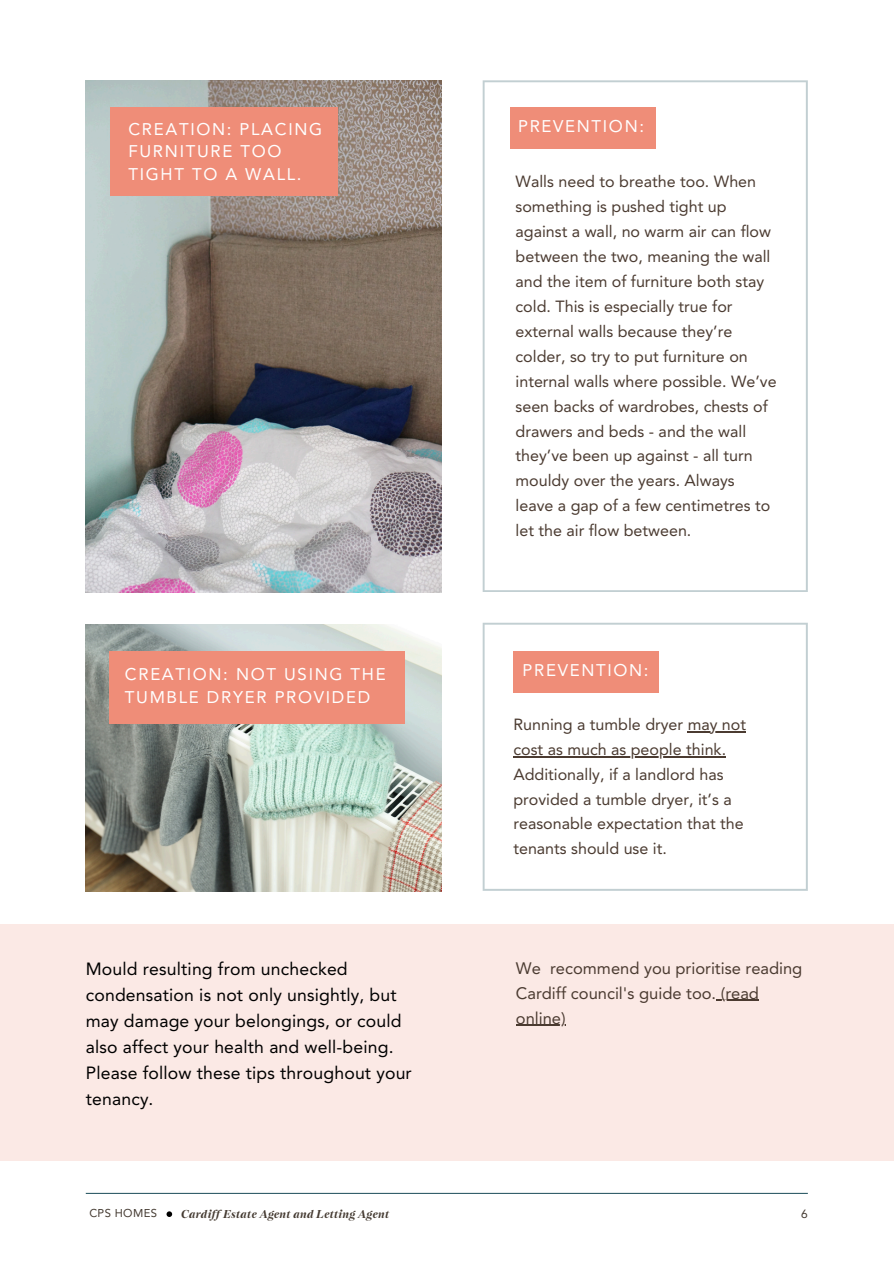
<style>
.page{position:relative;width:894px;height:1264px;background:#fff}
.page>*{position:absolute;margin:0;border:0;box-sizing:border-box;transform-origin:0 0}
.t1{font:17.55px/25.8px "Avenir LT Std";letter-spacing:.01em;color:#000}
.t2{font:16.8px/22.5px "Avenir LT Std";letter-spacing:.1em;color:#fff}
.t3{font:16.5px/24.8px "Avenir LT Std";color:#4b3b31}
.t4{font:16.05px/24.9px "Avenir LT Std";color:#4b3b31}
.t5{font:11.85px "Avenir LT Std";color:#443a31}
.t6{font:italic 700 11.25px "Nantes";letter-spacing:.03em;color:#443a31}
.t7{font:11.25px "Avenir LT Std";letter-spacing:.03em;color:#443a31}
</style>
<div class="page">
<svg style="left:482px;top:80px;width:325px;height:512px"></svg>
<img style="left:86px;top:80px;width:355px;height:512px">
<div style="left:110px;top:107px;width:228px;height:89px;background:#ef8d78"></div>
<hr style="left:86px;top:1192px;width:721px;height:1px;background:#335f6a">
<svg style="left:166px;top:1211px;width:6px;height:5px"></svg>
<div style="left:509px;top:107px;width:146px;height:42px;background:#ef8d78"></div>
<svg style="left:482px;top:622px;width:325px;height:268px"></svg>
<div style="left:513px;top:651px;width:146px;height:41px;background:#ef8d78"></div>
<div style="left:0;top:924px;width:893px;height:236px;background:#fbe9e5"></div>
<hr style="left:687px;top:731px;width:58px;height:1px;background:#4b3b31">
<hr style="left:513px;top:756px;width:213px;height:1px;background:#4b3b31">
<img style="left:86px;top:624px;width:355px;height:267px">
<div style="left:109px;top:651px;width:295px;height:73px;background:#ef8d78"></div>
<hr style="left:716px;top:999px;width:42px;height:2px;background:#4b3b31">
<hr style="left:515px;top:1024px;width:50px;height:1px;background:#4b3b31">
<p class="t2" style="left:128px;top:119px;width:195px">CREATION: PLACING<br>FURNITURE TOO<br>TIGHT TO A WALL.</p>
<p class="t2" style="left:125px;top:664px;width:262px">CREATION: NOT USING THE<br>TUMBLE DRYER PROVIDED</p>
<p class="t2" style="left:518px;top:116px;width:127px">PREVENTION:</p>
<h2 class="t4" style="left:515px;top:171px;width:262px">Walls need to breathe too. When something is pushed tight up against a wall, no warm air can flow between the two, meaning the wall and the item of furniture both stay cold. This is especially true for external walls because they’re colder, so try to put furniture on internal walls where possible. We’ve seen backs of wardrobes, chests of drawers and beds - and the wall they’ve been up against - all turn mouldy over the years. Always<br>leave a gap of a few centimetres to let the air flow between.</h2>
<p class="t2" style="left:522px;top:660px;width:127px">PREVENTION:</p>
<h2 class="t4" style="left:513px;top:713px;width:234px">Running a tumble dryer may not</h2>
<h2 class="t4" style="left:513px;top:738px;width:232px">cost as much as people think.<br>Additionally, if a landlord has provided a tumble dryer, it’s a reasonable expectation that the tenants should use it.</h2>
<p class="t1" style="left:86px;top:958px;width:327px">Mould resulting from unchecked condensation is not only unsightly, but may damage your belongings, or could also affect your health and well-being.<br>Please follow these tips throughout your tenancy.</p>
<p class="t3" style="left:515px;top:957px;width:288px">We recommend you prioritise reading<br>Cardiff council's guide too. (read</p>
<p class="t3" style="left:515px;top:1006px;width:51px">online)</p>
<p class="t7" style="left:89px;top:1208px;width:69px">CPS HOMES</p>
<h1 class="t6" style="left:181px;top:1207px;width:209px">Cardiff Estate Agent and Letting Agent</h1>
<p class="t5" style="left:801px;top:1209px;width:8px">6</p>
</div>
